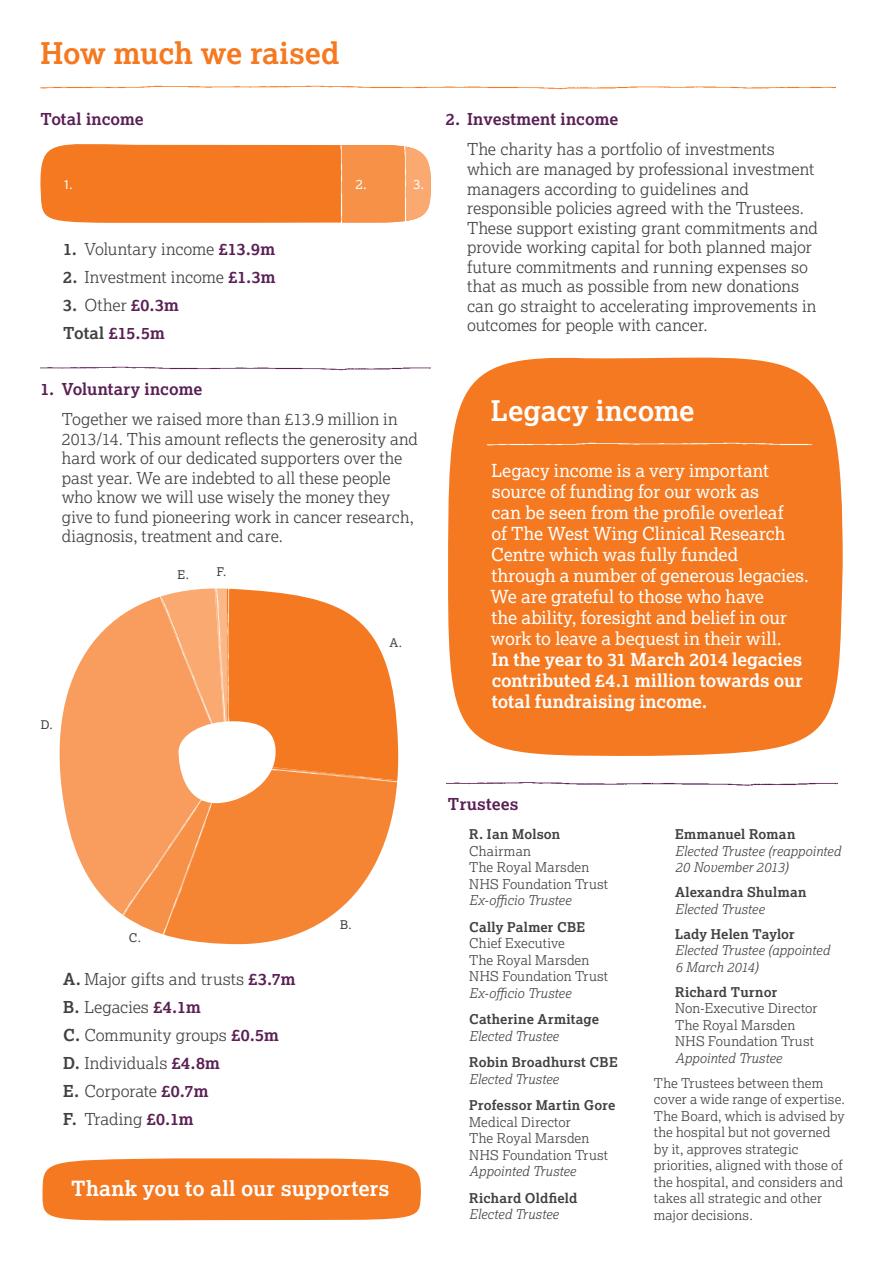
<style>
.page{position:relative;width:881px;height:1263px;background:#fff}
.page>*{position:absolute;margin:0;border:0;box-sizing:border-box;transform-origin:0 0}
.t1{font:700 30px "Lexia";letter-spacing:-.005em;color:#f47920}
.t2{font:700 28.5px "Lexia";letter-spacing:-.005em;color:#fff}
.t3{font:700 21px "Lexia";color:#fff}
.t4{font:18px/21px "Lexia";letter-spacing:-.005em;color:#fff}
.t5{font:700 18px/21px "Lexia";color:#fff;text-align:justify}
.t6{font:300 16.5px/19.5px "Lexia";color:#414042}
.t7{font:700 16.5px/28px "Lexia";letter-spacing:.005em;color:#5a1f54}
.t8{font:300 13.5px/16.5px "Lexia";letter-spacing:.01em;color:#414042}
.t9{font:italic 300 13.5px/16.5px "Lexia";letter-spacing:.005em;color:#414042}
.t10{font:700 13.5px "Lexia";letter-spacing:.015em;color:#414042}
.t11{font:13.5px "Lexia";color:#fff}
.t12{font:13.5px "Myriad Pro";color:#fff}
.t13{font:12px "Lexia";color:#414042}
.s1{font-weight:700}
.s2{font-weight:700;color:#5a1f54}
.s3{color:#414042}
.s4{font-weight:300;color:#414042}
</style>
<div class="page">
<div style="left:448px;top:357px;width:395px;height:399px;background:#f47920"></div>
<div style="left:40px;top:144px;width:297px;height:79px;background:#f47920"></div>
<div style="left:341px;top:144px;width:76px;height:79px;background:#f79147"></div>
<svg style="left:410px;top:144px;width:21px;height:79px;fill:#faaa71"></svg>
<img style="left:40px;top:366px;width:391px;height:5px">
<img style="left:483px;top:440px;width:328px;height:9px">
<img style="left:40px;top:85px;width:794px;height:5px">
<img style="left:446px;top:782px;width:391px;height:4px">
<img style="left:337px;top:144px;width:9px;height:79px">
<img style="left:400px;top:144px;width:10px;height:79px">
<svg style="left:59px;top:623px;width:53px;height:283px;fill:#f89d5d"></svg>
<svg style="left:112px;top:588px;width:287px;height:356px"></svg>
<img style="left:151px;top:588px;width:74px;height:166px">
<img style="left:113px;top:778px;width:107px;height:150px">
<img style="left:152px;top:790px;width:70px;height:154px">
<img style="left:208px;top:588px;width:12px;height:165px">
<img style="left:220px;top:588px;width:11px;height:165px">
<img style="left:258px;top:760px;width:141px;height:28px">
<svg style="left:42px;top:1158px;width:379px;height:63px;background:#f4812d"></svg>
<h1 class="t1" style="left:40px;top:35px;width:300px">How much we raised</h1>
<p class="t7" style="left:40px;top:105px;width:105px">Total income</p>
<p class="t7" style="left:445px;top:105px;width:174px">2. Investment income</p>
<p class="t6" style="left:467px;top:139px;width:352px">The charity has a portfolio of investments which are managed by professional investment managers according to guidelines and responsible policies agreed with the Trustees.<br>These support existing grant commitments and provide working capital for both planned major future commitments and running expenses so that as much as possible from new donations can go straight to accelerating improvements in outcomes for people with cancer.</p>
<p class="t12" style="left:63px;top:176px;width:11px">1.</p>
<p class="t11" style="left:355px;top:175px;width:13px">2.</p>
<p class="t11" style="left:413px;top:175px;width:13px">3.</p>
<p class="t6" style="left:63px;top:239px;width:213px"><span class="s1">1.</span> Voluntary income <span class="s2">£13.9m</span></p>
<p class="t6" style="left:63px;top:267px;width:214px"><span class="s1">2.</span> Investment income <span class="s2">£1.3m</span></p>
<p class="t7" style="left:63px;top:290px;width:117px"><span class="s3">3.</span> <span class="s4">Other</span> £0.3m<br><span class="s3">Total</span> £15.5m</p>
<p class="t7" style="left:40px;top:375px;width:163px">1. Voluntary income</p>
<p class="t6" style="left:62px;top:409px;width:357px">Together we raised more than £13.9 million in 2013/14. This amount reflects the generosity and hard work of our dedicated supporters over the past year. We are indebted to all these people who know we will use wisely the money they give to fund pioneering work in cancer research, diagnosis, treatment and care.</p>
<p class="t13" style="left:41px;top:717px;width:13px">D.</p>
<p class="t13" style="left:177px;top:566px;width:50px">E. F.</p>
<p class="t13" style="left:389px;top:635px;width:14px">A.</p>
<p class="t13" style="left:129px;top:930px;width:14px">C.</p>
<p class="t6" style="left:63px;top:965px;width:234px;line-height:28px"><span class="s1">A.</span> Major gifts and trusts <span class="s2">£3.7m<br></span><span class="s1">B.</span> Legacies <span class="s2">£4.1m<br></span><span class="s1">C.</span> Community groups <span class="s2">£0.5m<br></span><span class="s1">D.</span> Individuals <span class="s2">£4.8m<br></span><span class="s1">E.</span> Corporate <span class="s2">£0.7m<br></span><span class="s1">F.</span> Trading <span class="s2">£0.1m</span></p>
<p class="t13" style="left:340px;top:917px;width:13px">B.</p>
<p class="t3" style="left:71px;top:1175px;width:319px">Thank you to all our supporters</p>
<h2 class="t2" style="left:490px;top:393px;width:205px">Legacy income</h2>
<p class="t4" style="left:490px;top:459px;width:320px">Legacy income is a very important source of funding for our work as<br>can be seen from the profile overleaf<br>of The West Wing Clinical Research Centre which was fully funded<br>through a number of generous legacies.<br>We are grateful to those who have<br>the ability, foresight and belief in our work to leave a bequest in their will.</p>
<p class="t5" style="left:491px;top:648px;width:312px">In the year to 31 March 2014 legacies contributed £4.1 million towards our total fundraising income.</p>
<p class="t7" style="left:448px;top:790px;width:72px">Trustees</p>
<p class="t10" style="left:469px;top:826px;width:93px">R. Ian Molson</p>
<p class="t8" style="left:469px;top:842px;width:140px">Chairman<br>The Royal Marsden<br>NHS Foundation Trust</p>
<p class="t9" style="left:469px;top:892px;width:103px">Ex-officio Trustee</p>
<p class="t10" style="left:469px;top:918px;width:118px">Cally Palmer CBE</p>
<p class="t8" style="left:469px;top:935px;width:140px">Chief Executive<br>The Royal Marsden<br>NHS Foundation Trust</p>
<p class="t9" style="left:469px;top:984px;width:103px">Ex-officio Trustee</p>
<p class="t10" style="left:469px;top:1011px;width:131px">Catherine Armitage</p>
<p class="t9" style="left:469px;top:1027px;width:91px">Elected Trustee</p>
<p class="t10" style="left:469px;top:1054px;width:150px">Robin Broadhurst CBE</p>
<p class="t9" style="left:469px;top:1070px;width:91px">Elected Trustee</p>
<p class="t10" style="left:469px;top:1097px;width:148px">Professor Martin Gore</p>
<p class="t8" style="left:469px;top:1113px;width:140px">Medical Director<br>The Royal Marsden<br>NHS Foundation Trust</p>
<p class="t9" style="left:469px;top:1163px;width:108px">Appointed Trustee</p>
<p class="t10" style="left:469px;top:1189px;width:110px">Richard Oldfield</p>
<p class="t9" style="left:469px;top:1206px;width:91px">Elected Trustee</p>
<p class="t10" style="left:674px;top:826px;width:122px">Emmanuel Roman</p>
<p class="t9" style="left:674px;top:842px;width:167px">Elected Trustee (reappointed<br>20 November 2013)</p>
<p class="t10" style="left:674px;top:884px;width:133px">Alexandra Shulman</p>
<p class="t9" style="left:674px;top:900px;width:91px">Elected Trustee</p>
<p class="t10" style="left:674px;top:925px;width:121px">Lady Helen Taylor</p>
<p class="t9" style="left:674px;top:942px;width:156px">Elected Trustee (appointed<br>6 March 2014)</p>
<p class="t10" style="left:674px;top:983px;width:103px">Richard Turnor</p>
<p class="t8" style="left:674px;top:1000px;width:144px">Non-Executive Director<br>The Royal Marsden<br>NHS Foundation Trust</p>
<p class="t9" style="left:674px;top:1049px;width:108px">Appointed Trustee</p>
<p class="t8" style="left:653px;top:1074px;width:192px">The Trustees between them cover a wide range of expertise.<br>The Board, which is advised by the hospital but not governed by it, approves strategic priorities, aligned with those of the hospital, and considers and takes all strategic and other major decisions.</p>
</div>
